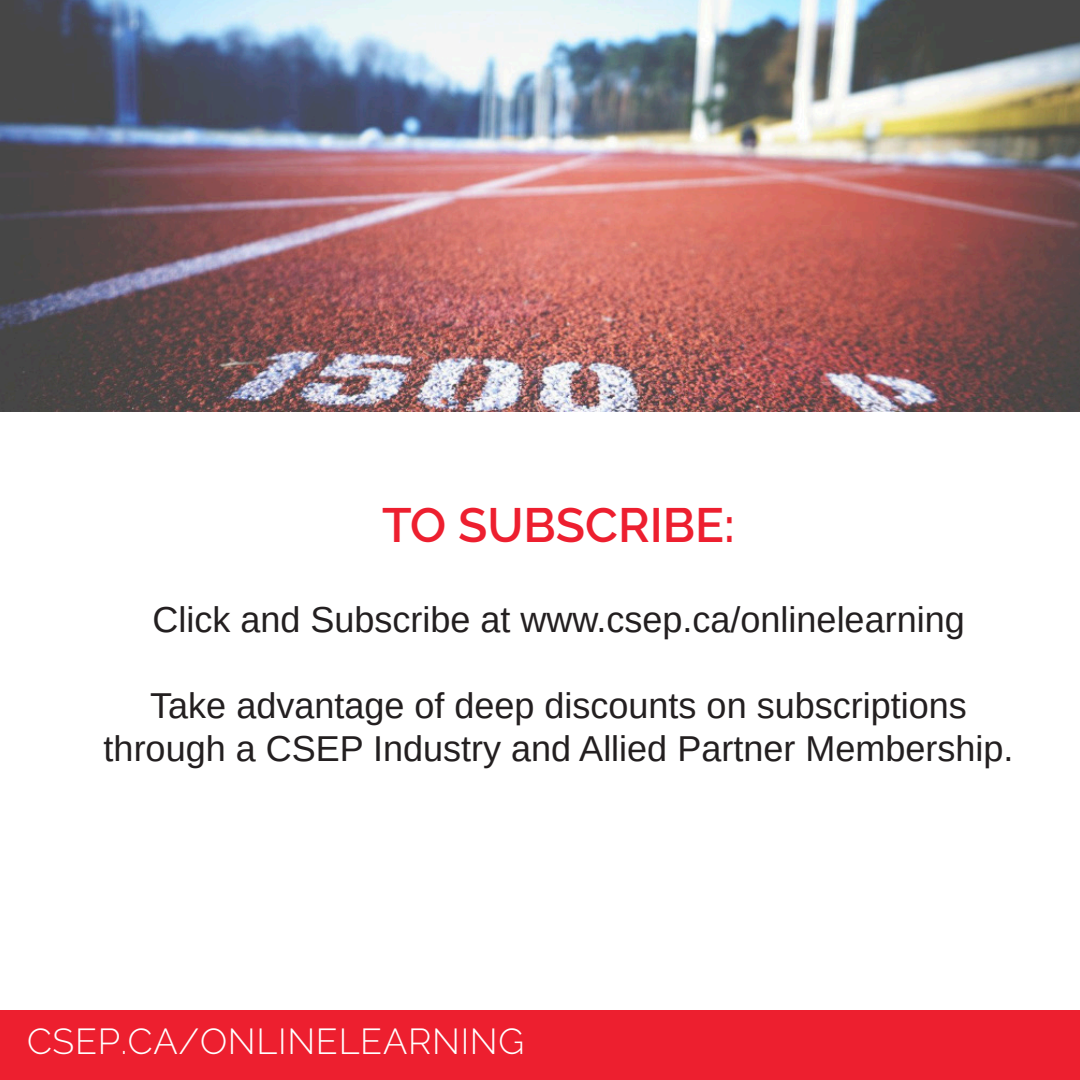
<style>
.page{position:relative;width:1080px;height:1080px;background:#fff}
.page>*{position:absolute;margin:0;border:0;box-sizing:border-box;transform-origin:0 0}
.t1{font:600 48px "Raleway";color:#ed1f2f}
.t2{font:36px/43.2px "Arimo";color:#231f20;text-align:center}
.t3{font:300 36px "Raleway";letter-spacing:.02em;color:#fff}
.s1{font-style:inherit}
</style>
<div class="page">
<div style="left:0;top:1011px;width:1080px;height:69px;background:#ed1f2f"></div>
<img style="left:0;top:0;width:1080px;height:412px">
<p class="t1" style="left:382px;top:497px;width:354px">TO SUBSCRIBE:</p>
<p class="t2" style="left:152px;top:598px;width:814px">Click and Subscribe at www.csep.ca/onlinelearning</p>
<p class="t2" style="left:104px;top:684px;width:911px">Take advantage of deep discounts on <span class="s1">s</span>ubscriptions through a CSEP Industry and Allied Partner Membership.</p>
<p class="t3" style="left:27px;top:1021px;width:499px">CSEP.CA/ONLINELEARNING</p>
</div>
